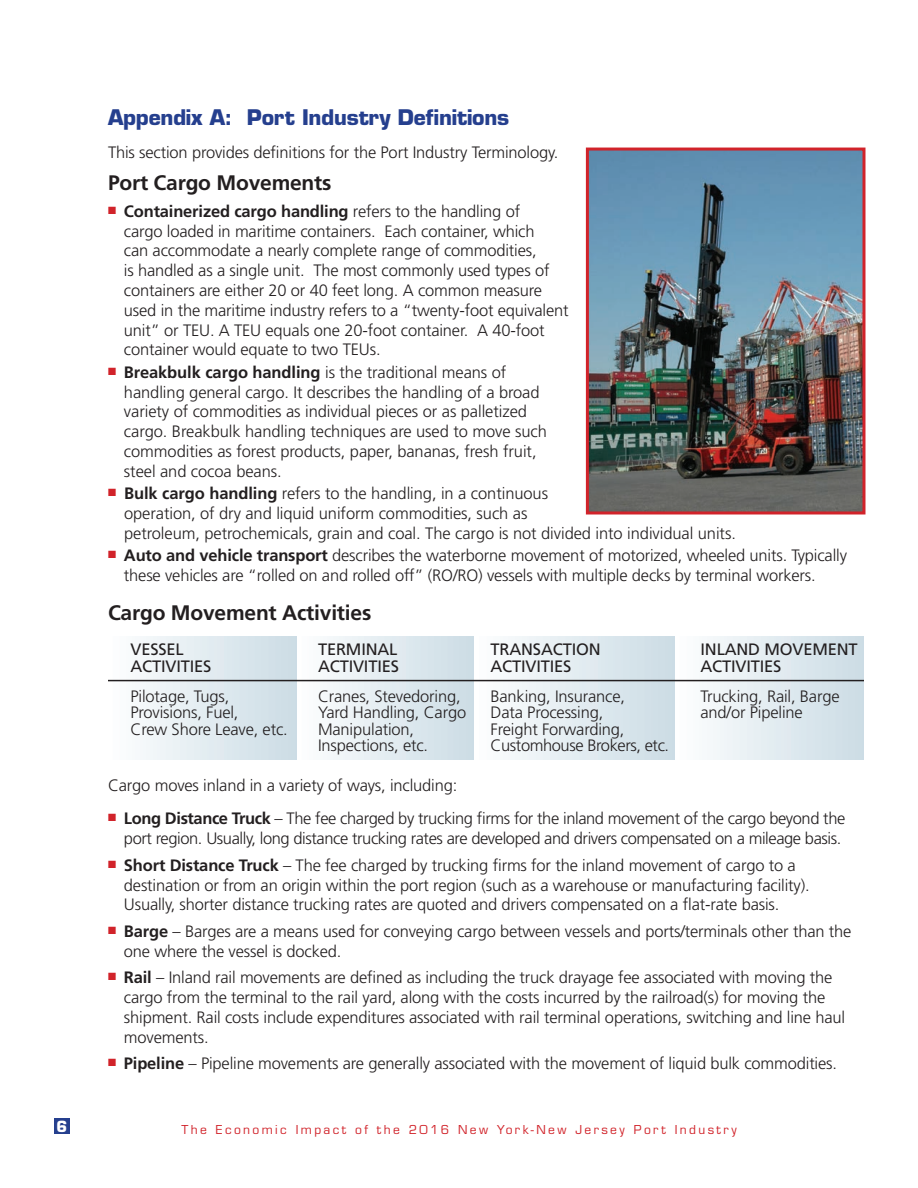
<style>
.page{position:relative;width:918px;height:1188px;background:#fff}
.page>*{position:absolute;margin:0;border:0;box-sizing:border-box;transform-origin:0 0}
.t1{font:700 21px "Frutiger";letter-spacing:-.01em;color:#231f20}
.t2{font:700 21px "Eurostile";letter-spacing:-.01em;color:#253f8e}
.t3{font:300 16.5px/19.8px "Frutiger";letter-spacing:-.01em;color:#231f20}
.t4{font:16.5px "Frutiger";letter-spacing:-.01em;color:#231f20}
.t5{font:700 15px "Eurostile";color:#fff}
.t6{font:12px "Eurostile";letter-spacing:.2em;color:#d1232a}
.s1{font-weight:700}
</style>
<div class="page">
<div style="left:108px;top:636px;width:189px;height:123px;background:linear-gradient(to right,#fefeff,#cbdce5)"></div>
<div style="left:297px;top:636px;width:177px;height:123px;background:linear-gradient(to right,#fefeff,#cbdce5)"></div>
<div style="left:474px;top:636px;width:201px;height:123px;background:linear-gradient(to right,#fefeff,#cbdce5)"></div>
<div style="left:675px;top:636px;width:189px;height:123px;background:linear-gradient(to right,#fefeff,#cbdce5)"></div>
<div style="left:54px;top:1118px;width:16px;height:16px;background:#253f8e"></div>
<hr style="left:108px;top:680px;width:756px;height:1px;background:#231f20">
<img style="left:590px;top:152px;width:272px;height:358px">
<div style="left:586px;top:148px;width:280px;height:366px;border:3px solid #d1232a"></div>
<p class="t2" style="left:108px;top:104px;width:403px">Appendix A: Port Industry Definitions</p>
<p class="t3" style="left:108px;top:143px;width:452px">This section provides definitions for the Port Industry Terminology.</p>
<p class="t1" style="left:108px;top:171px;width:225px">Port Cargo Movements</p>
<p class="t3" style="left:124px;top:201px;width:446px;text-indent:-16px"><sup>■</sup> <span class="s1">Containerized cargo handling</span> refers to the handling of<br>cargo loaded in maritime containers. Each container, which<br>can accommodate a nearly complete range of commodities,<br>is handled as a single unit. The most commonly used types of containers are either 20 or 40 feet long. A common measure used in the maritime industry refers to a “twenty-foot equivalent unit” or TEU. A TEU equals one 20-foot container. A 40-foot container would equate to two TEUs.</p>
<p class="t3" style="left:124px;top:362px;width:424px;text-indent:-16px"><sup>■</sup> <span class="s1">Breakbulk cargo handling</span> is the traditional means of handling general cargo. It describes the handling of a broad variety of commodities as individual pieces or as palletized cargo. Breakbulk handling techniques are used to move such commodities as forest products, paper, bananas, fresh fruit, steel and cocoa beans.</p>
<p class="t3" style="left:124px;top:484px;width:613px;text-indent:-16px"><sup>■</sup> <span class="s1">Bulk cargo handling</span> refers to the handling, in a continuous<br>operation, of dry and liquid uniform commodities, such as<br>petroleum, petrochemicals, grain and coal. The cargo is not divided into individual units.</p>
<p class="t3" style="left:124px;top:546px;width:725px;text-indent:-16px"><sup>■</sup> <span class="s1">Auto and vehicle transport</span> describes the waterborne movement of motorized, wheeled units. Typically these vehicles are “rolled on and rolled off” (RO/RO) vessels with multiple decks by terminal workers.</p>
<p class="t1" style="left:108px;top:600px;width:265px">Cargo Movement Activities</p>
<p class="t4" style="left:130px;top:640px;width:55px">VESSEL</p>
<p class="t4" style="left:318px;top:640px;width:81px">TERMINAL</p>
<p class="t4" style="left:491px;top:640px;width:112px">TRANSACTION</p>
<p class="t4" style="left:701px;top:640px;width:159px">INLAND MOVEMENT</p>
<p class="t4" style="left:131px;top:656px;width:83px">ACTIVITIES</p>
<p class="t4" style="left:318px;top:656px;width:83px">ACTIVITIES</p>
<p class="t4" style="left:491px;top:656px;width:83px">ACTIVITIES</p>
<p class="t4" style="left:701px;top:656px;width:83px">ACTIVITIES</p>
<p class="t3" style="left:131px;top:686px;width:100px">Pilotage, Tugs,</p>
<p class="t3" style="left:318px;top:686px;width:144px">Cranes, Stevedoring,</p>
<p class="t3" style="left:491px;top:686px;width:136px">Banking, Insurance,</p>
<p class="t3" style="left:701px;top:686px;width:141px">Trucking, Rail, Barge</p>
<p class="t3" style="left:131px;top:702px;width:109px">Provisions, Fuel,</p>
<p class="t3" style="left:318px;top:702px;width:150px">Yard Handling, Cargo</p>
<p class="t3" style="left:491px;top:702px;width:114px">Data Processing,</p>
<p class="t3" style="left:701px;top:702px;width:104px">and/or Pipeline</p>
<p class="t3" style="left:131px;top:719px;width:159px">Crew Shore Leave, etc.</p>
<p class="t3" style="left:318px;top:719px;width:98px">Manipulation,</p>
<p class="t3" style="left:491px;top:719px;width:135px">Freight Forwarding,</p>
<p class="t3" style="left:318px;top:735px;width:112px">Inspections, etc.</p>
<p class="t3" style="left:491px;top:735px;width:180px">Customhouse Brokers, etc.</p>
<p class="t3" style="left:108px;top:775px;width:351px">Cargo moves inland in a variety of ways, including:</p>
<p class="t3" style="left:108px;top:809px;width:739px;text-align:right"><sup>■</sup> <span class="s1">Long Distance Truck</span> – The fee charged by trucking firms for the inland movement of the cargo beyond the port region. Usually, long distance trucking rates are developed and drivers compensated on a mileage basis.</p>
<p class="t3" style="left:124px;top:855px;width:687px;text-indent:-16px"><sup>■</sup> <span class="s1">Short Distance Truck</span> – The fee charged by trucking firms for the inland movement of cargo to a destination or from an origin within the port region (such as a warehouse or manufacturing facility).<br>Usually, shorter distance trucking rates are quoted and drivers compensated on a flat-rate basis.</p>
<p class="t3" style="left:124px;top:921px;width:729px;text-indent:-16px"><sup>■</sup> <span class="s1">Barge</span> – Barges are a means used for conveying cargo between vessels and ports/terminals other than the one where the vessel is docked.</p>
<p class="t3" style="left:124px;top:968px;width:723px;text-indent:-16px"><sup>■</sup> <span class="s1">Rail</span> – Inland rail movements are defined as including the truck drayage fee associated with moving the cargo from the terminal to the rail yard, along with the costs incurred by the railroad(s) for moving the shipment. Rail costs include expenditures associated with rail terminal operations, switching and line haul movements.</p>
<p class="t3" style="left:108px;top:1054px;width:731px"><sup>■</sup> <span class="s1">Pipeline</span> – Pipeline movements are generally associated with the movement of liquid bulk commodities.</p>
<p class="t5" style="left:56px;top:1117px;width:12px">6</p>
<p class="t6" style="left:182px;top:1122px;width:557px">The Economic Impact of the 2016 New York-New Jersey Port Industry</p>
</div>
